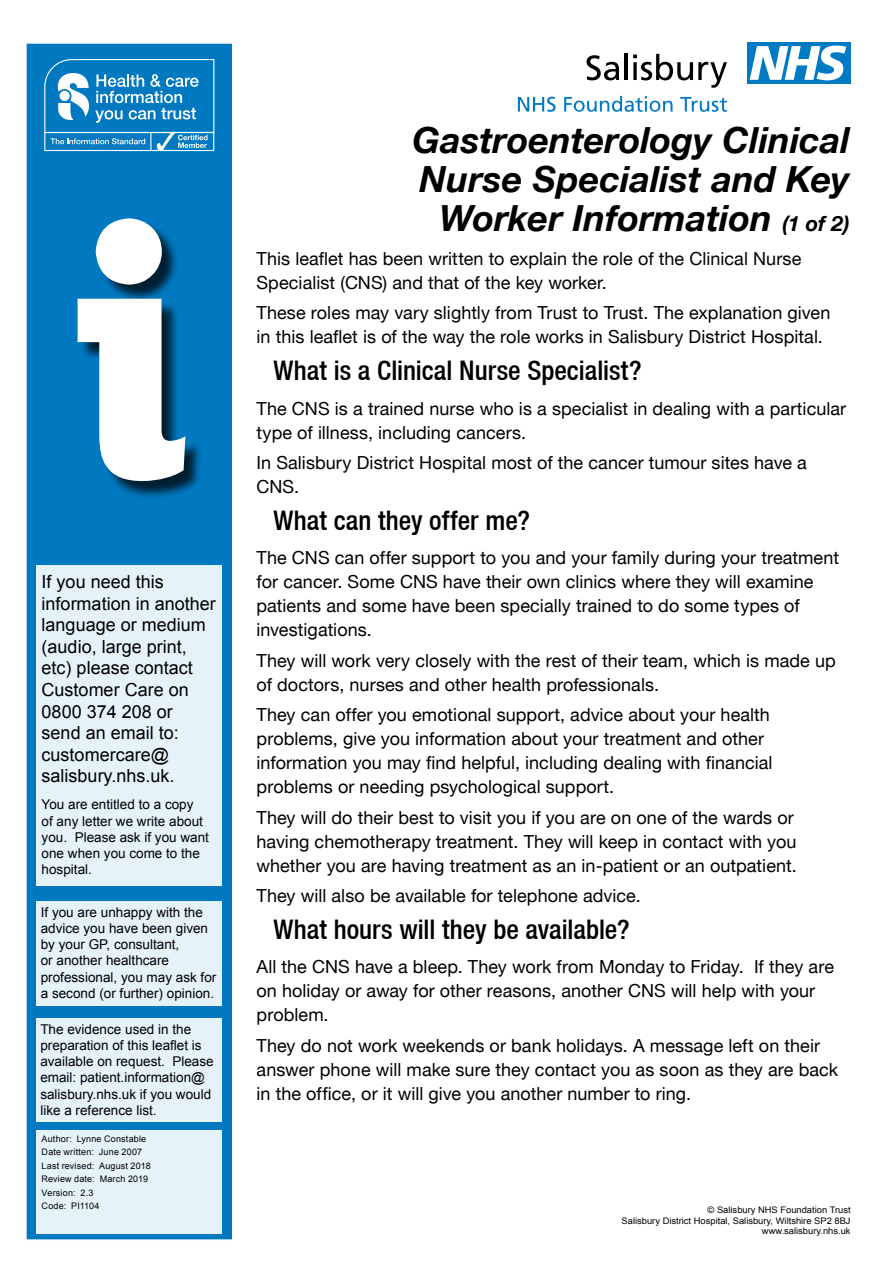
<style>
.page{position:relative;width:893px;height:1263px;background:#fff}
.page>*{position:absolute;margin:0;border:0;box-sizing:border-box;transform-origin:0 0}
.t1{font:370.5px "FS Lola Extra Bold Regular";color:#fff}
.t2{font:italic 700 36px/39px "Helvetica Neue LT";color:#000;text-align:right}
.t3{font:500 condensed 27px "Helvetica Neue LT";color:#000}
.t4{font:18px/24px "Helvetica Neue LT";letter-spacing:.005em;color:#000}
.t5{font:18px/21.6px "Arial";color:#000}
.t6{font:13.5px/16.2px "Arial";color:#000}
.t7{font:9px/13.5px "Arial";letter-spacing:.02em;color:#000}
.t8{font:9px/10.8px "Arial";color:#000;text-align:right;scale:1.04 1}
.s1{font-size:21px}
</style>
<div class="page">
<div style="left:25px;top:42px;width:209px;height:1199px;background:#0079c1;border:2px solid #fff"></div>
<div style="left:37px;top:566px;width:185px;height:320px;background:#e6f2f9"></div>
<div style="left:37px;top:1018px;width:185px;height:103px;background:#e6f2f9"></div>
<div style="left:37px;top:1131px;width:185px;height:103px;background:#e6f2f9"></div>
<svg style="left:587px;top:55px;width:32px;height:25px"></svg>
<hr style="left:624px;top:54px;width:4px;height:26px;background:#000">
<svg style="left:633px;top:54px;width:94px;height:34px"></svg>
<div style="left:747px;top:42px;width:103px;height:42px;background:#007ac2"></div>
<svg style="left:750px;top:46px;width:96px;height:34px"></svg>
<svg style="left:518px;top:97px;width:38px;height:15px"></svg>
<svg style="left:564px;top:96px;width:108px;height:16px"></svg>
<svg style="left:680px;top:97px;width:47px;height:15px"></svg>
<div style="left:37px;top:901px;width:185px;height:105px;background:#e6f2f9"></div>
<div style="left:80px;top:221px;width:124px;height:278px;background:#000;opacity:.75"></div>
<svg style="left:44px;top:59px;width:170px;height:92px"></svg>
<h1 class="t1" style="left:70px;top:160px;width:126px">i</h1>
<p class="t5" style="left:42px;top:571px;width:176px">If you need this information in another language or medium (audio, large print, etc) please contact<br>Customer Care on<br>0800 374 208 or send an email to: customercare@ salisbury.nhs.uk.</p>
<p class="t6" style="left:42px;top:797px;width:169px">You are entitled to a copy<br>of any letter we write about you. Please ask if you want one when you come to the hospital.</p>
<p class="t6" style="left:41px;top:904px;width:177px">If you are unhappy with the advice you have been given by your GP, consultant,<br>or another healthcare professional, you may ask for a second (or further) opinion.</p>
<p class="t6" style="left:40px;top:1021px;width:175px">The evidence used in the preparation of this leaflet is available on request. Please email: patient.information@ salisbury.nhs.uk if you would like a reference list.</p>
<p class="t7" style="left:42px;top:1132px;width:111px">Author: Lynne Constable<br>Date written: June 2007<br>Last revised: August 2018<br>Review date: March 2019<br>Version: 2.3<br>Code: PI1104</p>
<h2 class="t2" style="left:412px;top:120px;width:439px">Gastroenterology Clinical<br>Nurse Specialist and Key<br>Worker Information <span class="s1">(1 of 2)</span></h2>
<p class="t4" style="left:257px;top:246px;width:546px">This leaflet has been written to explain the role of the Clinical Nurse<br>Specialist (CNS) and that of the key worker.</p>
<p class="t4" style="left:257px;top:301px;width:575px">These roles may vary slightly from Trust to Trust. The explanation given in this leaflet is of the way the role works in Salisbury District Hospital.</p>
<h3 class="t3" style="left:274px;top:354px;width:369px">What is a Clinical Nurse Specialist?</h3>
<p class="t4" style="left:257px;top:396px;width:591px">The CNS is a trained nurse who is a specialist in dealing with a particular type of illness, including cancers.</p>
<p class="t4" style="left:257px;top:450px;width:552px">In Salisbury District Hospital most of the cancer tumour sites have a<br>CNS.</p>
<h3 class="t3" style="left:274px;top:504px;width:258px">What can they offer me?</h3>
<p class="t4" style="left:257px;top:546px;width:584px">The CNS can offer support to you and your family during your treatment for cancer. Some CNS have their own clinics where they will examine patients and some have been specially trained to do some types of investigations.</p>
<p class="t4" style="left:257px;top:648px;width:581px">They will work very closely with the rest of their team, which is made up of doctors, nurses and other health professionals.</p>
<p class="t4" style="left:257px;top:702px;width:518px">They can offer you emotional support, advice about your health problems, give you information about your treatment and other information you may find helpful, including dealing with financial problems or needing psychological support.</p>
<p class="t4" style="left:257px;top:805px;width:542px">They will do their best to visit you if you are on one of the wards or having chemotherapy treatment. They will keep in contact with you whether you are having treatment as an in-patient or an outpatient.</p>
<p class="t4" style="left:257px;top:883px;width:386px">They will also be available for telephone advice.</p>
<h3 class="t3" style="left:274px;top:913px;width:357px">What hours will they be available?</h3>
<p class="t4" style="left:257px;top:954px;width:579px">All the CNS have a bleep. They work from Monday to Friday. If they are on holiday or away for other reasons, another CNS will help with your problem.</p>
<p class="t4" style="left:257px;top:1033px;width:583px">They do not work weekends or bank holidays. A message left on their answer phone will make sure they contact you as soon as they are back in the office, or it will give you another number to ring.</p>
<p class="t8" style="left:622px;top:1204px;width:222px">© Salisbury NHS Foundation Trust<br>Salisbury District Hospital, Salisbury, Wiltshire SP2 8BJ www.salisbury.nhs.uk</p>
</div>
